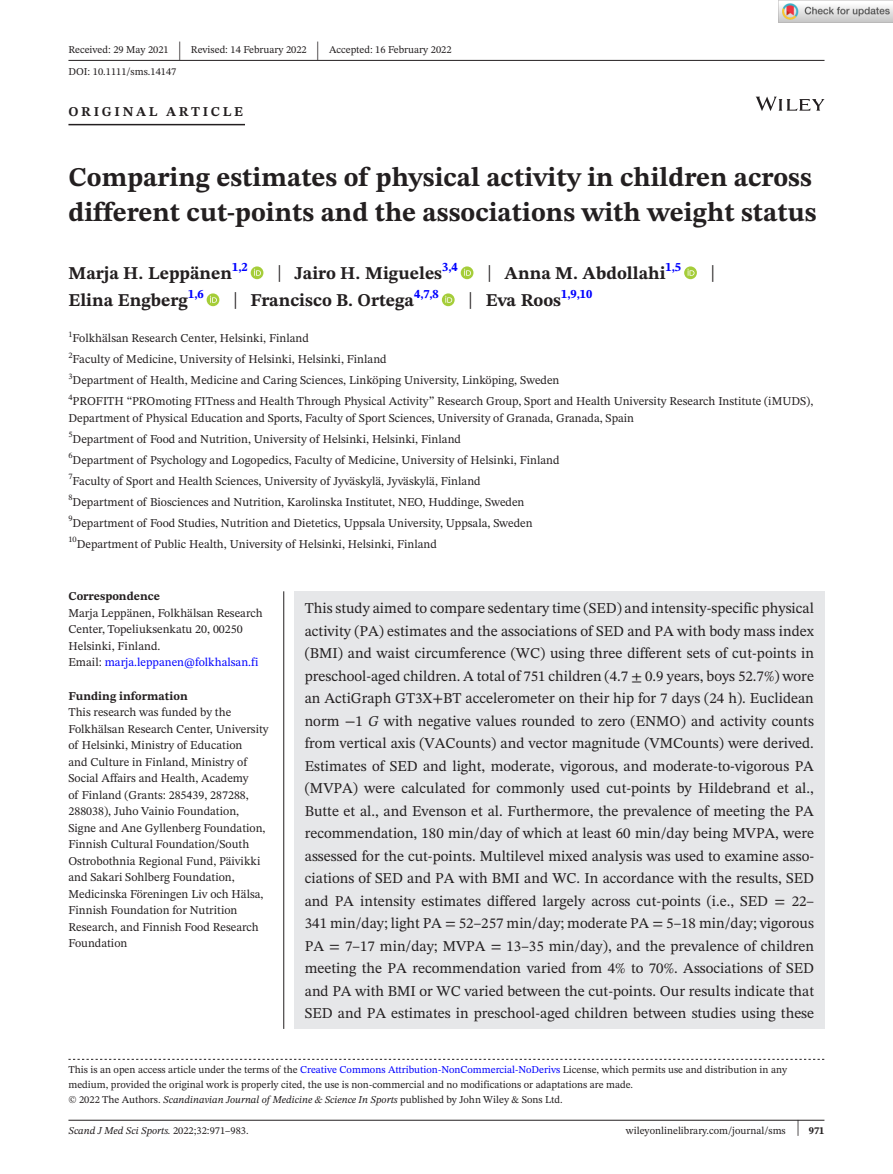
<style>
.page{position:relative;width:893px;height:1174px;background:#fff}
.page>*{position:absolute;margin:0;border:0;box-sizing:border-box;transform-origin:0 0}
.t1{font:700 27px/34.5px "STIX Two Text";color:#231f20}
.t2{font:25.65px "STIX Two Text";color:#231f20;scale:.49 1}
.t3{font:23.4px "STIX Two Text";color:#231f20;scale:.77 1}
.t4{font:700 18px "STIX Two Text";color:#231f20}
.t5{font:15px/22.5px "STIX Two Text";color:#231f20;text-align:justify}
.t6{font:700 13.5px "STIX Two Text";letter-spacing:.2em;color:#231f20}
.t7{font:12px/16.5px "STIX Two Text";color:#231f20}
.t8{font:700 12px "STIX Two Text";color:#231f20}
.t9{font:10.5px/15px "STIX Two Text";color:#231f20}
.t10{font:italic 10.5px "STIX Two Text";color:#231f20}
.t11{font:8.4px "STIX Two Text";color:#231f20}
.s1{font-weight:400;font-size:23.4px}
.s2{color:#00f}
.s3{font-style:italic}
.s4{font-style:normal}
.s5{font-size:22.2px}
.s6{font-weight:700}
</style>
<div class="page">
<hr style="left:68px;top:1119px;width:756px;height:1px;background:#231f20">
<svg style="left:756px;top:97px;width:68px;height:14px"></svg>
<hr style="left:68px;top:60px;width:756px;height:1px;background:#231f20">
<hr style="left:68px;top:124px;width:177px;height:1px;background:#231f20">
<div style="left:251px;top:266px;width:12px;height:13px;background:#a5cd39;border-radius:50%"></div>
<svg style="left:254px;top:269px;width:7px;height:7px"></svg>
<div style="left:461px;top:266px;width:12px;height:13px;background:#a5cd39;border-radius:50%"></div>
<svg style="left:464px;top:269px;width:7px;height:7px"></svg>
<svg style="left:684px;top:266px;width:13px;height:13px"></svg>
<svg style="left:688px;top:269px;width:6px;height:7px"></svg>
<div style="left:207px;top:293px;width:12px;height:13px;background:#a5cd39;border-radius:50%"></div>
<svg style="left:210px;top:296px;width:7px;height:7px"></svg>
<svg style="left:442px;top:293px;width:13px;height:13px"></svg>
<svg style="left:445px;top:296px;width:7px;height:7px"></svg>
<div style="left:294px;top:591px;width:530px;height:438px;background:#e6e7e9"></div>
<hr style="left:283px;top:591px;width:1px;height:438px;background:#231f20">
<svg style="left:68px;top:1059px;width:756px;height:1px"></svg>
<img style="left:779px;top:0;width:114px;height:23px">
<p class="t9" style="left:68px;top:42px;width:102px">Received: 29 May 2021</p>
<h2 class="t2" style="left:178px;top:32px;width:8px">|</h2>
<p class="t9" style="left:191px;top:42px;width:117px">Revised: 14 February 2022</p>
<h2 class="t2" style="left:316px;top:32px;width:8px">|</h2>
<p class="t9" style="left:329px;top:42px;width:124px">Accepted: 16 February 2022</p>
<p class="t9" style="left:68px;top:64px;width:110px">DOI: 10.1111/sms.14147</p>
<p class="t6" style="left:68px;top:101px;width:176px">ORIGINAL ARTICLE</p>
<h1 class="t1" style="left:68px;top:161px;width:750px">Comparing estimates of physical activity in children across different cut-points and the associations with weight status</h1>
<h3 class="t4" style="left:68px;top:260px;width:181px">Marja H. Leppänen<sup>1,2</sup></h3>
<h3 class="t4" style="left:277px;top:260px;width:182px"><span class="s1">|</span> Jairo H. Migueles<sup>3,4</sup></h3>
<h3 class="t4" style="left:487px;top:260px;width:195px"><span class="s1">|</span> Anna M. Abdollahi<sup>1,5</sup></h3>
<h3 class="t3" style="left:711px;top:257px;width:8px">|</h3>
<h3 class="t4" style="left:68px;top:287px;width:137px">Elina Engberg<sup>1,6</sup></h3>
<h3 class="t4" style="left:233px;top:287px;width:207px"><span class="s1">|</span> Francisco B. Ortega<sup>4,7,8</sup></h3>
<h3 class="t4" style="left:468px;top:287px;width:125px"><span class="s1">|</span> Eva Roos<sup>1,9,10</sup></h3>
<p class="t7" style="left:68px;top:328px;width:746px;line-height:21px"><sup>1</sup>Folkhälsan Research Center, Helsinki, Finland<br><sup>2</sup>Faculty of Medicine, University of Helsinki, Helsinki, Finland<br><sup>3</sup>Department of Health, Medicine and Caring Sciences, Linköping University, Linköping, Sweden<br><sup>4</sup>PROFITH “PROmoting FITness and Health Through Physical Activity” Research Group, Sport and Health University Research Institute (iMUDS),</p>
<p class="t7" style="left:68px;top:409px;width:567px">Department of Physical Education and Sports, Faculty of Sport Sciences, University of Granada, Granada, Spain</p>
<p class="t11" style="left:68px;top:428px;width:6px">5</p>
<p class="t7" style="left:73px;top:430px;width:390px">Department of Food and Nutrition, University of Helsinki, Helsinki, Finland</p>
<p class="t11" style="left:68px;top:449px;width:6px">6</p>
<p class="t7" style="left:73px;top:451px;width:489px">Department of Psychology and Logopedics, Faculty of Medicine, University of Helsinki, Finland</p>
<p class="t11" style="left:68px;top:470px;width:6px">7</p>
<p class="t7" style="left:73px;top:472px;width:410px">Faculty of Sport and Health Sciences, University of Jyväskylä, Jyväskylä, Finland</p>
<p class="t11" style="left:68px;top:491px;width:6px">8</p>
<p class="t7" style="left:73px;top:493px;width:453px">Department of Biosciences and Nutrition, Karolinska Institutet, NEO, Huddinge, Sweden</p>
<p class="t11" style="left:68px;top:512px;width:6px">9</p>
<p class="t7" style="left:73px;top:514px;width:462px">Department of Food Studies, Nutrition and Dietetics, Uppsala University, Uppsala, Sweden</p>
<p class="t11" style="left:68px;top:533px;width:10px">10</p>
<p class="t7" style="left:77px;top:535px;width:362px">Department of Public Health, University of Helsinki, Helsinki, Finland</p>
<p class="t8" style="left:68px;top:588px;width:93px">Correspondence</p>
<p class="t7" style="left:68px;top:604px;width:196px">Marja Leppänen, Folkhälsan Research Center, Topeliuksenkatu 20, 00250<br>Helsinki, Finland.<br>Email: <span class="s2">marja.leppanen@folkhalsan.fi</span></p>
<p class="t8" style="left:68px;top:687px;width:121px">Funding information</p>
<p class="t7" style="left:68px;top:703px;width:202px">This research was funded by the Folkhälsan Research Center, University of Helsinki, Ministry of Education<br>and Culture in Finland, Ministry of Social Affairs and Health, Academy<br>of Finland (Grants: 285439, 287288, 288038), Juho Vainio Foundation, Signe and Ane Gyllenberg Foundation, Finnish Cultural Foundation/South Ostrobothnia Regional Fund, Päivikki and Sakari Sohlberg Foundation, Medicinska Föreningen Liv och Hälsa, Finnish Foundation for Nutrition Research, and Finnish Food Research Foundation</p>
<p class="t5" style="left:305px;top:597px;width:511px">This study aimed to compare sedentary time (SED) and intensity-specific physical activity (PA) estimates and the associations of SED and PA with body mass index (BMI) and waist circumference (WC) using three different sets of cut-points in preschool-aged children. A total of 751 children (4.7 ± 0.9 years, boys 52.7%) wore an ActiGraph GT3X+BT accelerometer on their hip for 7 days (24 h). Euclidean norm −1 <span class="s3">G</span> with negative values rounded to zero (ENMO) and activity counts from vertical axis (VACounts) and vector magnitude (VMCounts) were derived.<br>Estimates of SED and light, moderate, vigorous, and moderate-to-vigorous PA (MVPA) were calculated for commonly used cut-points by Hildebrand et al., Butte et al., and Evenson et al. Furthermore, the prevalence of meeting the PA recommendation, 180 min/day of which at least 60 min/day being MVPA, were assessed for the cut-points. Multilevel mixed analysis was used to examine asso&shy;ciations of SED and PA with BMI and WC. In accordance with the results, SED and PA intensity estimates differed largely across cut-points (i.e., SED = 22– 341 min/day; light PA = 52–257 min/day; moderate PA = 5–18 min/day; vigorous PA = 7–17 min/day; MVPA = 13–35 min/day), and the prevalence of children meeting the PA recommendation varied from 4% to 70%. Associations of SED and PA with BMI or WC varied between the cut-points. Our results indicate that SED and PA estimates in preschool-aged children between studies using these</p>
<p class="t9" style="left:68px;top:1062px;width:720px">This is an open access article under the terms of the <span class="s2">Creative Commons Attribution-NonCommercial-NoDerivs</span> License, which permits use and distribution in any medium, provided the original work is properly cited, the use is non-commercial and no modifications or adaptations are made.<br>© 2022 The Authors. <span class="s3">Scandinavian Journal of Medicine &amp; Science In Sports</span> published by John Wiley &amp; Sons Ltd.</p>
<p class="t10" style="left:68px;top:1123px;width:182px">Scand J Med Sci Sports. <span class="s4">2022;32:971–983.</span></p>
<p class="t9" style="left:626px;top:1123px;width:200px">wileyonlinelibrary.com/journal/sms <span class="s5">|</span> <span class="s6">971</span></p>
</div>
